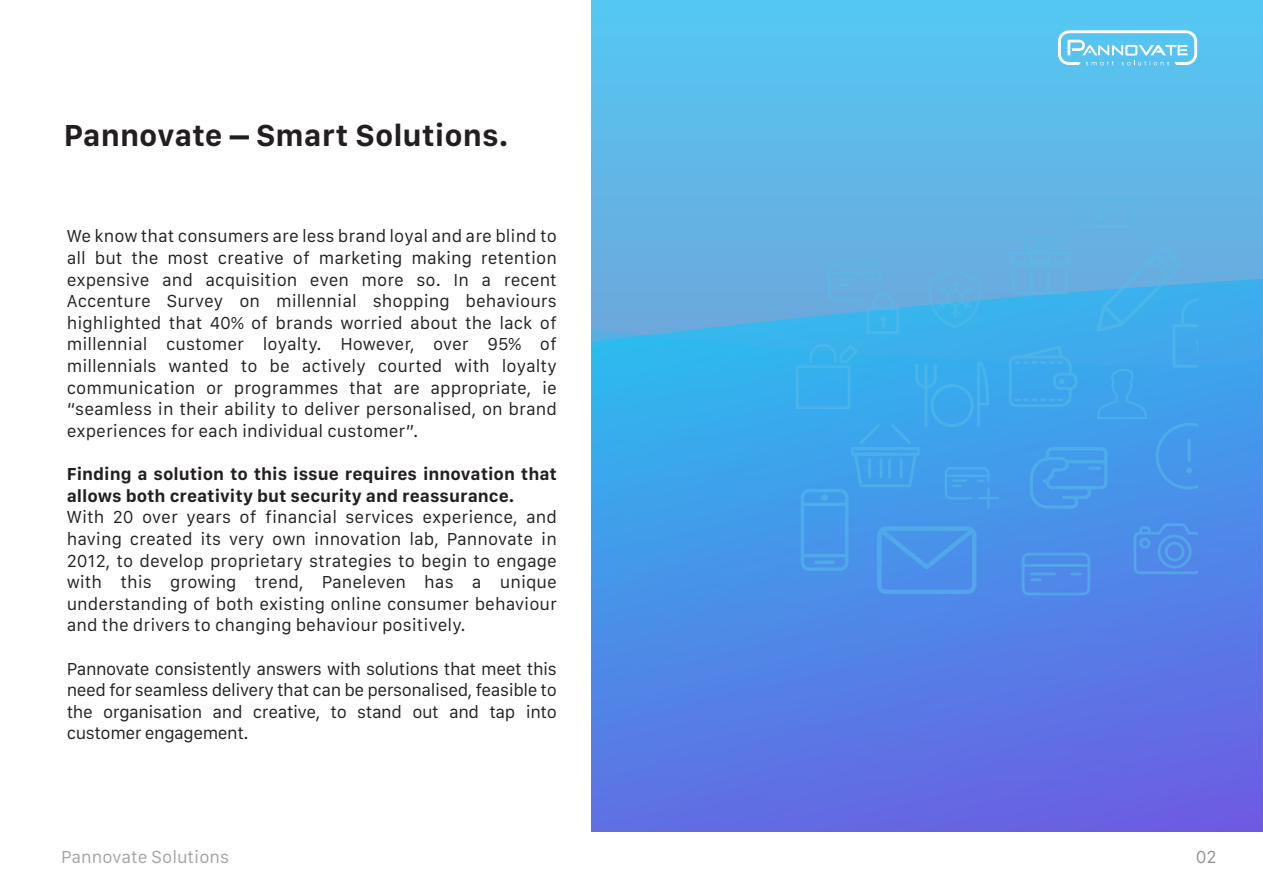
<style>
.page{position:relative;width:1263px;height:893px;background:#fff}
.page>*{position:absolute;margin:0;border:0;box-sizing:border-box;transform-origin:0 0}
.t1{font:700 31.5px "San Francisco Text";color:#231f20}
.t2{font:18px/21.6px "San Francisco Text";color:#231f20;text-align:justify}
.t3{font:700 18px/21.6px "San Francisco Text";color:#231f20}
.t4{font:18px "San Francisco Text";color:#a2a4a7}
.t5{font:18px "San Francisco Text";color:#8e9093}
</style>
<div class="page">
<svg style="left:591px;top:0;width:672px;height:279px;background:#5dbae9"></svg>
<svg style="left:591px;top:279px;width:672px;height:553px;background:#5188e6"></svg>
<svg style="left:1058px;top:30px;width:139px;height:35px"></svg>
<svg style="left:1022px;top:553px;width:68px;height:42px;background:#4f90e8"></svg>
<div style="left:1078px;top:200px;width:61px;height:27px;background:#63b3e4"></div>
<hr style="left:987px;top:487px;width:3px;height:22px;background:#57bcea">
<hr style="left:978px;top:497px;width:21px;height:2px;background:#57bcea">
<svg style="left:1133px;top:523px;width:64px;height:51px;background:#4f91e8"></svg>
<svg style="left:796px;top:344px;width:193px;height:250px;background:#41a0ea"></svg>
<hr style="left:801px;top:503px;width:47px;height:3px;background:#57bcea;border-radius:2px">
<hr style="left:801px;top:554px;width:47px;height:3px;background:#57bcea;border-radius:2px">
<hr style="left:814px;top:561px;width:21px;height:3px;background:#57bcea;border-radius:2px">
<div style="left:821px;top:494px;width:7px;height:7px;background:#4dadea;border-radius:50%"></div>
<svg style="left:1009px;top:235px;width:188px;height:274px;background:#48a5e9"></svg>
<svg style="left:928px;top:268px;width:53px;height:60px;background:#54b0e5"></svg>
<svg style="left:828px;top:262px;width:71px;height:72px;background:#58b0e4"></svg>
<h1 class="t1" style="left:64px;top:116px;width:446px">Pannovate – Smart Solutions.</h1>
<p class="t2" style="left:67px;top:227px;width:492px">We know that consumers are less brand loyal and are blind to all but the most creative of marketing making retention expensive and acquisition even more so. In a recent Accenture Survey on millennial shopping behaviours highlighted that 40% of brands worried about the lack of millennial customer loyalty. However, over 95% of millennials wanted to be actively courted with loyalty communication or programmes that are appropriate, ie “seamless in their ability to deliver personalised, on brand experiences for each individual customer”.</p>
<p class="t3" style="left:67px;top:465px;width:492px">Finding a solution to this issue requires innovation that allows both creativity but security and reassurance.</p>
<p class="t2" style="left:67px;top:508px;width:492px">With 20 over years of financial services experience, and having created its very own innovation lab, Pannovate in 2012, to develop proprietary strategies to begin to engage with this growing trend, Paneleven has a unique understanding of both existing online consumer behaviour and the drivers to changing behaviour positively.</p>
<p class="t2" style="left:67px;top:659px;width:492px">Pannovate consistently answers with solutions that meet this need for seamless delivery that can be personalised, feasible to the organisation and creative, to stand out and tap into customer engagement.</p>
<p class="t4" style="left:61px;top:845px;width:170px">Pannovate Solutions</p>
<p class="t5" style="left:1196px;top:845px;width:22px">02</p>
</div>
